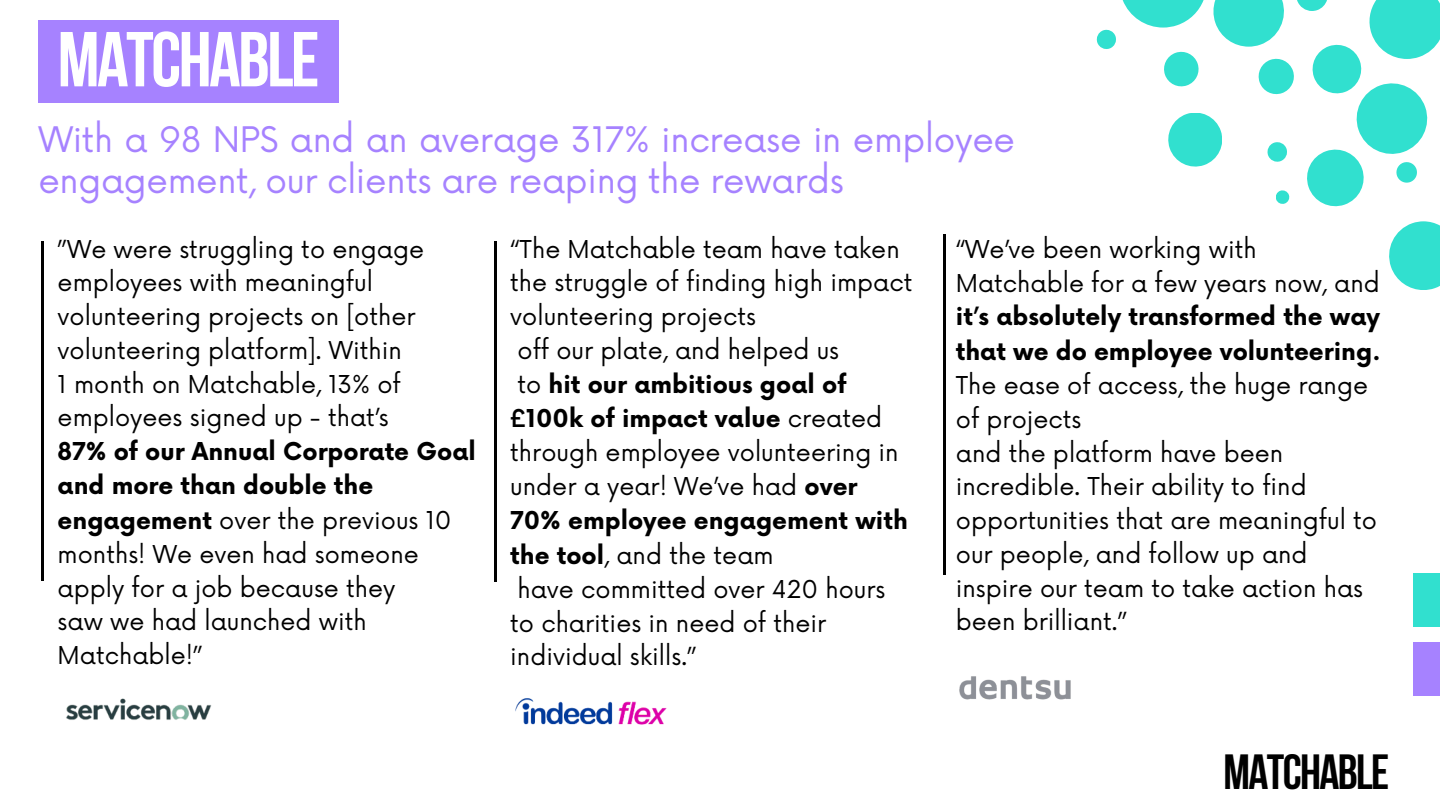
<style>
.page{position:relative;width:1440px;height:810px;background:#fff}
.page>*{position:absolute;margin:0;border:0;box-sizing:border-box;transform-origin:0 0}
.t1{font:700 77.62px "Bebas Neue";letter-spacing:-.035em;color:#fff}
.t2{font:700 49.2px "Bebas Neue";letter-spacing:-.035em;color:#000}
.t3{font:34.35px/41.1px "Now";letter-spacing:-.01em;color:#a682ff}
.t4{font:24px/33.8px "Now";color:#000}
.t5{font:700 24px/34.2px "Now";color:#000}
.s1{font-weight:700}
.s2{font-weight:400}
</style>
<div class="page">
<hr style="left:41px;top:241px;width:3px;height:340px;background:#000">
<hr style="left:494px;top:241px;width:2px;height:341px;background:#000">
<hr style="left:943px;top:234px;width:3px;height:340px;background:#000">
<svg style="left:1389px;top:221px;width:51px;height:69px;background:#52e5d6"></svg>
<svg style="left:1096px;top:29px;width:20px;height:20px"></svg>
<svg style="left:1123px;top:0;width:317px;height:207px"></svg>
<img style="left:66px;top:698px;width:146px;height:22px">
<img style="left:515px;top:698px;width:152px;height:27px">
<img style="left:959px;top:676px;width:112px;height:24px">
<div style="left:1413px;top:573px;width:27px;height:54px;background:#31e0cf"></div>
<div style="left:1413px;top:642px;width:27px;height:54px;background:#a682ff"></div>
<div style="left:38px;top:20px;width:301px;height:83px;background:#a682ff"></div>
<p class="t1" style="left:58px;top:28px;width:263px">MATCHABLE</p>
<p class="t3" style="left:38px;top:121px;width:978px">With a 98 NPS and an average 317% increase in employee engagement, our clients are reaping the rewards</p>
<p class="t4" style="left:956px;top:234px;width:426px;line-height:34px">“We’ve been working with<br>Matchable for a few years now, and <span class="s1">it’s absolutely transformed the way that we do employee volunteering.<br></span>The ease of access, the huge range of projects</p>
<p class="t4" style="left:956px;top:437px;width:423px">and the platform have been incredible. Their ability to find opportunities that are meaningful to our people, and follow up and inspire our team to take action has been brilliant.”</p>
<p class="t4" style="left:58px;top:233px;width:368px">”We were struggling to engage employees with meaningful volunteering projects on [other volunteering platform]. Within</p>
<p class="t4" style="left:58px;top:368px;width:345px">1 month on Matchable, 13% of employees signed up - that’s</p>
<p class="t4" style="left:58px;top:436px;width:420px;line-height:34.2px"><span class="s1">87% of our Annual Corporate Goal and more than double the engagement</span> over the previous 10 months! We even had someone apply for a job because they</p>
<p class="t4" style="left:58px;top:606px;width:311px">saw we had launched with<br>Matchable!”</p>
<p class="t4" style="left:510px;top:233px;width:404px">“The Matchable team have taken the struggle of finding high impact volunteering projects</p>
<p class="t4" style="left:518px;top:334px;width:323px">off our plate, and helped us</p>
<p class="t5" style="left:510px;top:368px;width:399px;text-indent:7px"><span class="s2">to</span> hit our ambitious goal of £100k of impact value <span class="s2">created through employee volunteering in under a year! We’ve had</span> over<br>70% employee engagement with the tool<span class="s2">, and the team</span></p>
<p class="t4" style="left:510px;top:574px;width:377px;text-indent:7px">have committed over 420 hours to charities in need of their individual skills.”</p>
<p class="t2" style="left:1223px;top:752px;width:168px">MATCHABLE</p>
</div>
